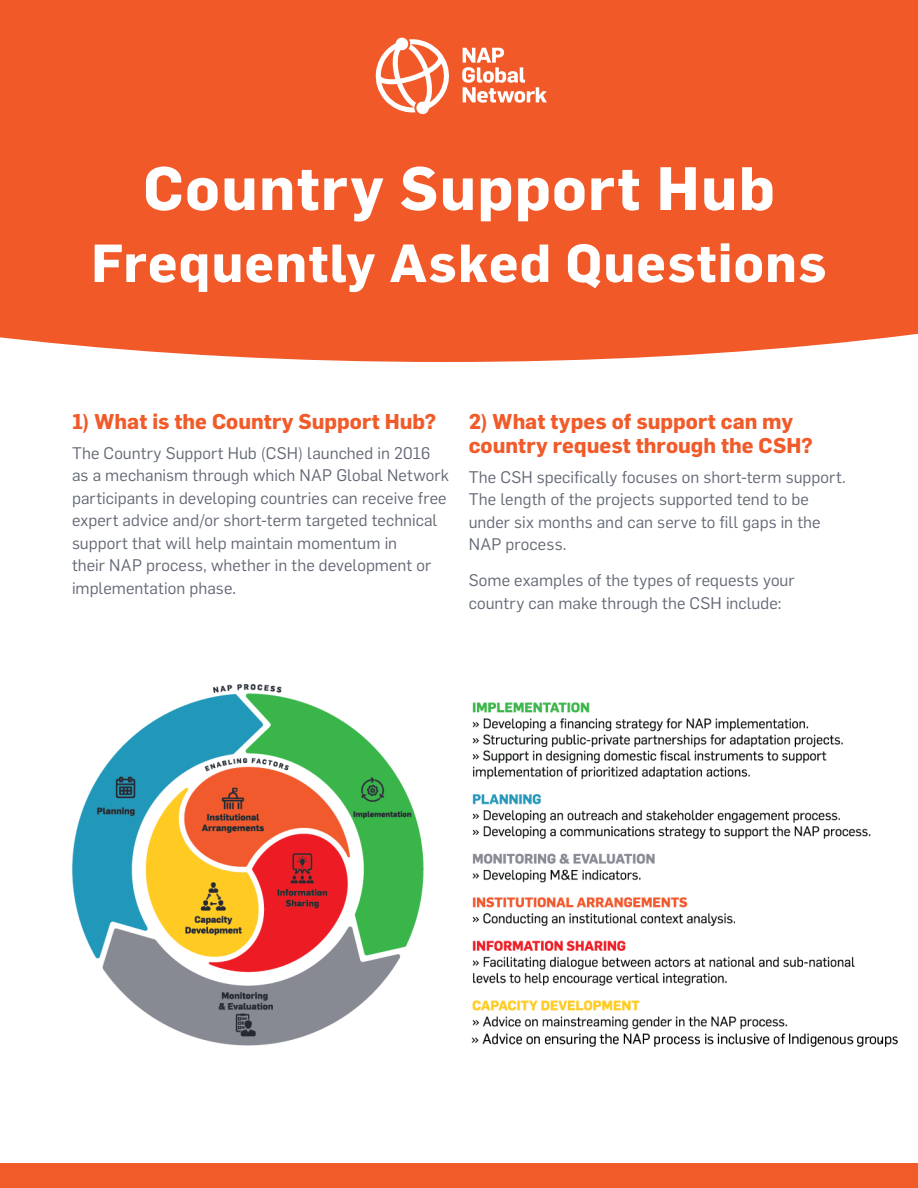
<style>
.page{position:relative;width:918px;height:1188px;background:#fff}
.page>*{position:absolute;margin:0;border:0;box-sizing:border-box;transform-origin:0 0}
.Document_Title{font:700 60px "Flama";letter-spacing:.025em;color:#fff}
.Document_Title-2{font:700 52.5px "Flama";letter-spacing:.025em;color:#fff}
.Header_1{font:700 21px/24px "Flama";letter-spacing:.005em;color:#f15a29}
.Body_Copy{font:16.5px/22.5px "Flama";letter-spacing:.005em;color:#626874}
</style>
<div class="page">
<div style="left:0;top:0;width:918px;height:362px;background:#f15929"></div>
<div style="left:0;top:1163px;width:918px;height:25px;background:#f15a29"></div>
<svg style="left:462px;top:48px;width:85px;height:55px"></svg>
<svg style="left:375px;top:37px;width:74px;height:78px"></svg>
<img style="left:72px;top:684px;width:826px;height:362px">
<p class="Document_Title" style="left:143px;top:145px;width:633px">Country Support Hub</p>
<p class="Document_Title-2" style="left:91px;top:225px;width:737px">Frequently Asked Questions</p>
<p class="Header_1" style="left:72px;top:408px;width:366px">1) What is the Country Support Hub?</p>
<p class="Body_Copy" style="left:72px;top:440px;width:379px">The Country Support Hub (CSH) launched in 2016 as a mechanism through which NAP Global Network participants in developing countries can receive free expert advice and/or short-term targeted technical support that will help maintain momentum in<br>their NAP process, whether in the development or implementation phase.</p>
<p class="Header_1" style="left:469px;top:408px;width:346px">2) What types of support can my country request through the CSH?</p>
<p class="Body_Copy" style="left:469px;top:464px;width:378px">The CSH specifically focuses on short-term support.<br>The length of the projects supported tend to be under six months and can serve to fill gaps in the NAP process.</p>
<p class="Body_Copy" style="left:469px;top:568px;width:327px">Some examples of the types of requests your country can make through the CSH include:</p>
</div>
